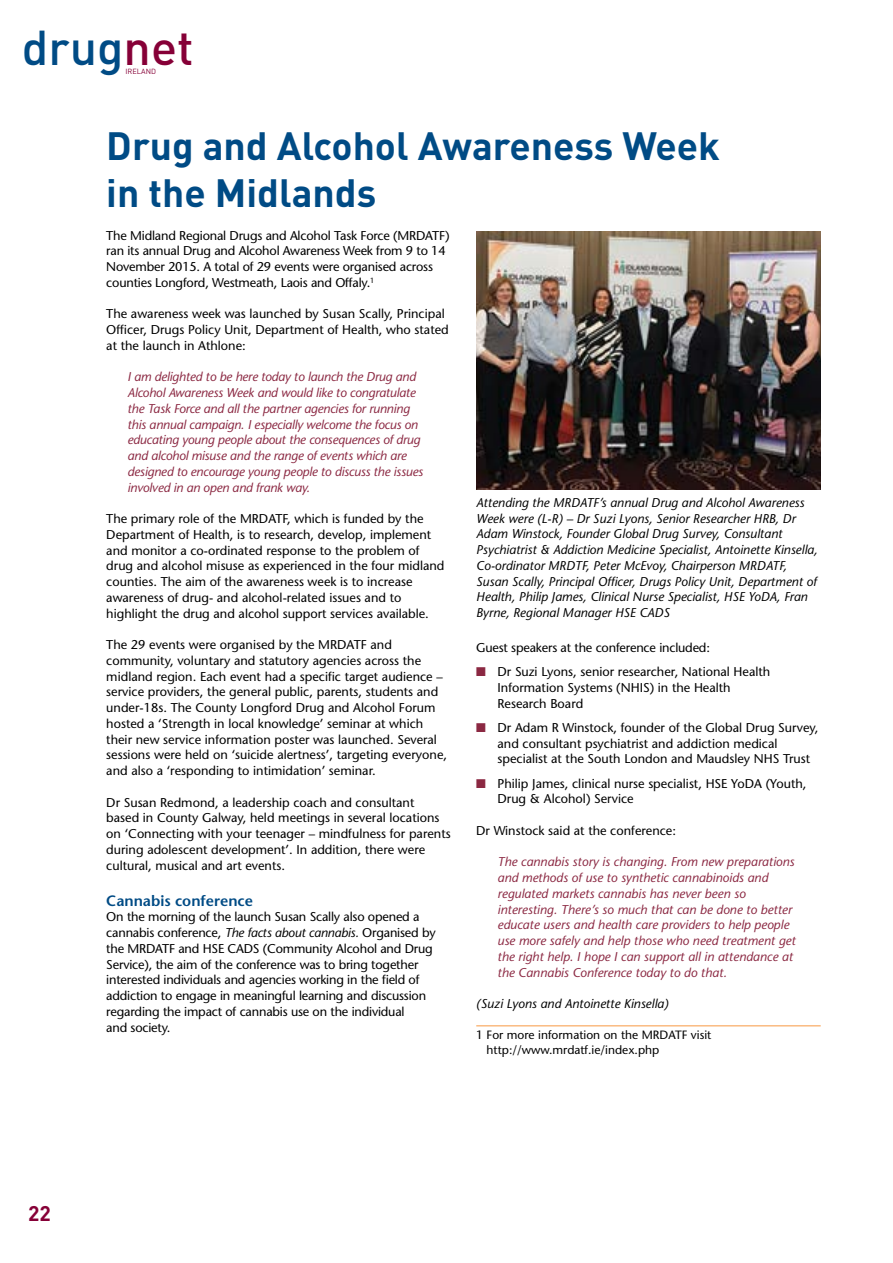
<style>
.page{position:relative;width:893px;height:1263px;background:#fff}
.page>*{position:absolute;margin:0;border:0;box-sizing:border-box;transform-origin:0 0}
.t1{font:500 48.3px "DIN";color:#004b85}
.t2{font:700 39px/46.8px "DIN";color:#004b85}
.t3{font:700 21px "DIN";color:#860037}
.t4{font:600 15px "Stone Sans Std";color:#004b85}
.t5{font:500 12.75px/15.8px "Stone Sans Std";color:#000}
.t6{font:italic 500 12.75px/15.8px "Stone Sans Std";letter-spacing:-.015em;color:#8b2842}
.t7{font:italic 500 12.75px/15.8px "Stone Sans Std";color:#000}
.t8{font:500 12px/15px "Stone Sans Std";color:#000}
.t9{font:7.35px "DIN";color:#860037}
.s1{color:#860037}
.s2{font-style:italic}
.s3{color:#8b2842}
</style>
<div class="page">
<hr style="left:476px;top:1025px;width:345px;height:1px;background:#f89842">
<img style="left:476px;top:232px;width:345px;height:257px">
<h1 class="t1" style="left:22px;top:17px;width:173px">drug<span class="s1">net</span></h1>
<p class="t9" style="left:126px;top:67px;width:32px">IRELAND</p>
<h2 class="t2" style="left:106px;top:121px;width:615px">Drug and Alcohol Awareness Week in the Midlands</h2>
<p class="t5" style="left:106px;top:227px;width:345px">The Midland Regional Drugs and Alcohol Task Force (MRDATF) ran its annual Drug and Alcohol Awareness Week from 9 to 14<br>November 2015. A total of 29 events were organised across counties Longford, Westmeath, Laois and Offaly.<sup>1</sup></p>
<p class="t5" style="left:106px;top:306px;width:344px">The awareness week was launched by Susan Scally, Principal<br>Officer, Drugs Policy Unit, Department of Health, who stated at the launch in Athlone:</p>
<p class="t6" style="left:128px;top:369px;width:297px">I am delighted to be here today to launch the Drug and Alcohol Awareness Week and would like to congratulate the Task Force and all the partner agencies for running this annual campaign. I especially welcome the focus on educating young people about the consequences of drug and alcohol misuse and the range of events which are designed to encourage young people to discuss the issues involved in an open and frank way.</p>
<p class="t5" style="left:106px;top:511px;width:340px">The primary role of the MRDATF, which is funded by the Department of Health, is to research, develop, implement and monitor a co-ordinated response to the problem of drug and alcohol misuse as experienced in the four midland counties. The aim of the awareness week is to increase awareness of drug- and alcohol-related issues and to highlight the drug and alcohol support services available.</p>
<p class="t5" style="left:106px;top:637px;width:342px">The 29 events were organised by the MRDATF and community, voluntary and statutory agencies across the midland region. Each event had a specific target audience – service providers, the general public, parents, students and under-18s. The County Longford Drug and Alcohol Forum hosted a ‘Strength in local knowledge’ seminar at which their new service information poster was launched. Several sessions were held on ‘suicide alertness’, targeting everyone, and also a ‘responding to intimidation’ seminar.</p>
<p class="t5" style="left:106px;top:794px;width:346px">Dr Susan Redmond, a leadership coach and consultant<br>based in County Galway, held meetings in several locations on ‘Connecting with your teenager – mindfulness for parents during adolescent development’. In addition, there were cultural, musical and art events.</p>
<p class="t4" style="left:106px;top:891px;width:148px">Cannabis conference</p>
<p class="t5" style="left:106px;top:909px;width:331px">On the morning of the launch Susan Scally also opened a cannabis conference, <span class="s2">The facts about cannabis.</span> Organised by the MRDATF and HSE CADS (Community Alcohol and Drug Service), the aim of the conference was to bring together interested individuals and agencies working in the field of addiction to engage in meaningful learning and discussion regarding the impact of cannabis use on the individual<br>and society.</p>
<p class="t7" style="left:476px;top:495px;width:343px">Attending the MRDATF’s annual Drug and Alcohol Awareness Week were (L-R) – Dr Suzi Lyons, Senior Researcher HRB, Dr Adam Winstock, Founder Global Drug Survey, Consultant Psychiatrist &amp; Addiction Medicine Specialist, Antoinette Kinsella, Co-ordinator MRDTF, Peter McEvoy, Chairperson MRDATF, Susan Scally, Principal Officer, Drugs Policy Unit, Department of Health, Philip James, Clinical Nurse Specialist, HSE YoDA, Fran Byrne, Regional Manager HSE CADS</p>
<p class="t5" style="left:476px;top:640px;width:235px">Guest speakers at the conference included:</p>
<p class="t5" style="left:497px;top:664px;width:274px;text-indent:-21px"><span class="s3">■</span> Dr Suzi Lyons, senior researcher, National Health<br>Information Systems (NHIS) in the Health<br>Research Board</p>
<p class="t5" style="left:497px;top:720px;width:322px;text-indent:-21px"><span class="s3">■</span> Dr Adam R Winstock, founder of the Global Drug Survey, and consultant psychiatrist and addiction medical specialist at the South London and Maudsley NHS Trust</p>
<p class="t5" style="left:497px;top:775px;width:310px;text-indent:-21px"><span class="s3">■</span> Philip James, clinical nurse specialist, HSE YoDA (Youth,<br>Drug &amp; Alcohol) Service</p>
<p class="t5" style="left:476px;top:823px;width:201px">Dr Winstock said at the conference:</p>
<p class="t6" style="left:497px;top:854px;width:300px">The cannabis story is changing. From new preparations and methods of use to synthetic cannabinoids and regulated markets cannabis has never been so interesting. There’s so much that can be done to better educate users and health care providers to help people use more safely and help those who need treatment get the right help. I hope I can support all in attendance at the Cannabis Conference today to do that.</p>
<p class="t7" style="left:476px;top:996px;width:194px">(Suzi Lyons and Antoinette Kinsella)</p>
<p class="t8" style="left:487px;top:1027px;width:226px;text-indent:-10px">1 For more information on the MRDATF visit http://www.mrdatf.ie/index.php</p>
<h3 class="t3" style="left:28px;top:1199px;width:24px">22</h3>
</div>
